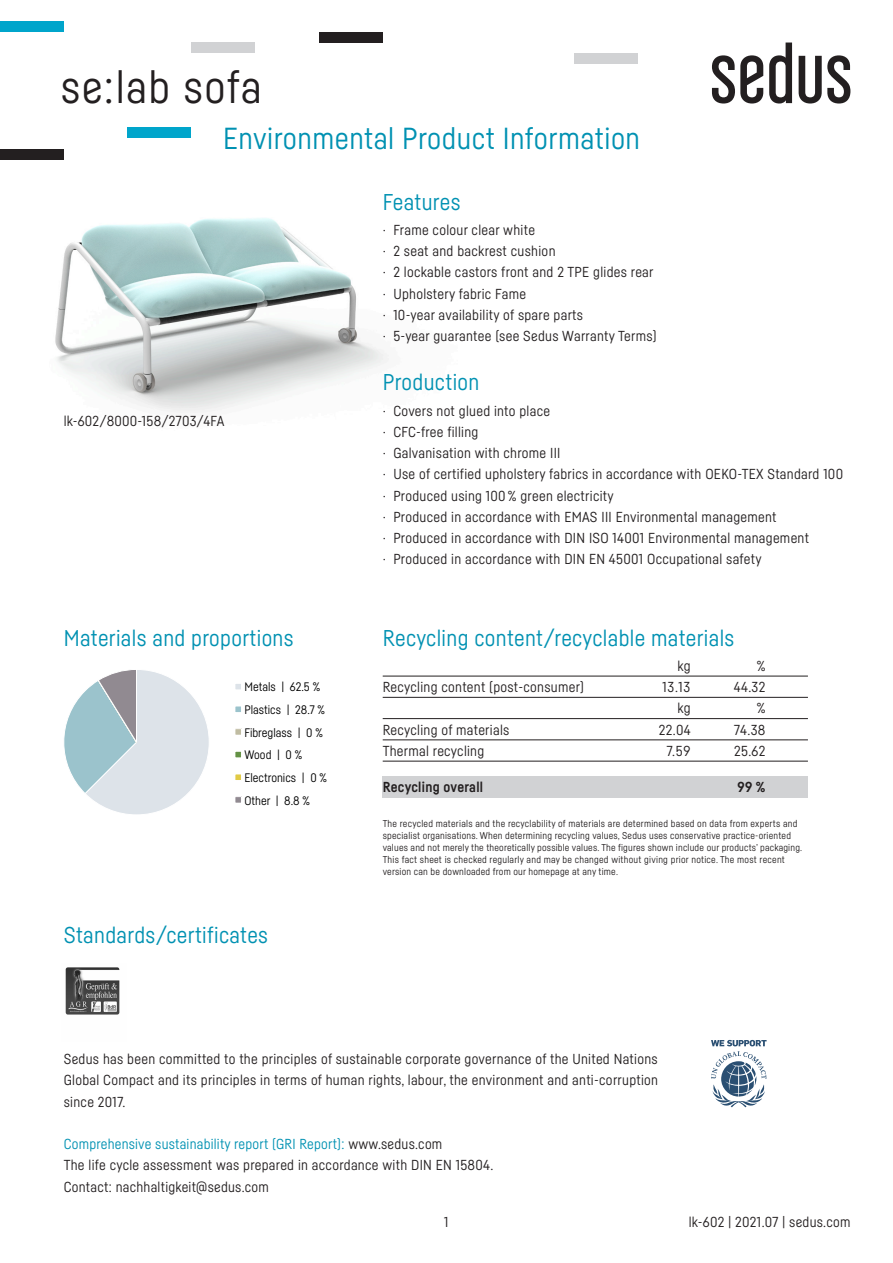
<style>
.page{position:relative;width:893px;height:1263px;background:#fff}
.page>*{position:absolute;margin:0;border:0;box-sizing:border-box;transform-origin:0 0}
.t1{font:45px "Sedus Sans";letter-spacing:.03em;color:#231f20}
.t2{font:30px "Sedus Sans";letter-spacing:.015em;color:#0091b2}
.t3{font:22.5px "Sedus Sans";letter-spacing:.015em;color:#0091b2}
.t4{font:14.25px/21.3px "Sedus Sans";letter-spacing:.02em;color:#231f20}
.t5{font:700 14.25px "Sedus Sans";letter-spacing:.02em;color:#231f20}
.t6{font:12.15px/22.6px "Sedus Sans";color:#000}
.t7{font:9.75px/12px "Sedus Sans";letter-spacing:.02em;color:#231f20}
.s1{color:#0091b2}
</style>
<div class="page">
<div style="left:383px;top:776px;width:425px;height:21px;background:#d1d2d4"></div>
<img style="left:55px;top:218px;width:334px;height:195px">
<svg style="left:712px;top:55px;width:51px;height:49px"></svg>
<svg style="left:769px;top:43px;width:23px;height:61px"></svg>
<svg style="left:799px;top:55px;width:51px;height:49px"></svg>
<img style="left:65px;top:967px;width:55px;height:48px">
<hr style="left:383px;top:676px;width:425px;height:1px;background:#231f20">
<hr style="left:383px;top:697px;width:425px;height:1px;background:#231f20">
<hr style="left:383px;top:718px;width:425px;height:1px;background:#231f20">
<hr style="left:383px;top:740px;width:425px;height:1px;background:#231f20">
<hr style="left:383px;top:761px;width:425px;height:1px;background:#231f20">
<div style="left:0;top:21px;width:64px;height:11px;background:#00a5cb"></div>
<div style="left:191px;top:43px;width:64px;height:10px;background:#d1d2d4"></div>
<div style="left:574px;top:53px;width:64px;height:11px;background:#d1d2d4"></div>
<div style="left:128px;top:128px;width:63px;height:10px;background:#00a5cb"></div>
<div style="left:0;top:149px;width:64px;height:10px;background:#231f20"></div>
<div style="left:319px;top:32px;width:64px;height:11px;background:#231f20"></div>
<svg style="left:64px;top:670px;width:178px;height:145px"></svg>
<svg style="left:711px;top:1040px;width:56px;height:67px"></svg>
<h1 class="t1" style="left:61px;top:59px;width:203px">se:lab sofa</h1>
<h2 class="t2" style="left:223px;top:120px;width:418px">Environmental Product Information</h2>
<h3 class="t3" style="left:383px;top:188px;width:79px">Features</h3>
<p class="t4" style="left:383px;top:219px;width:276px">· Frame colour clear white<br>· 2 seat and backrest cushion<br>· 2 lockable castors front and 2 TPE glides rear · Upholstery fabric Fame<br>· 10-year availability of spare parts<br>· 5-year guarantee (see Sedus Warranty Terms)</p>
<p class="t4" style="left:64px;top:410px;width:162px">lk-602/8000-158/2703/4FA</p>
<h3 class="t3" style="left:64px;top:624px;width:231px">Materials and proportions</h3>
<p class="t6" style="left:244px;top:675px;width:84px">Metals | 62.5 %<br>Plastics | 28.7 %<br>Fibreglass | 0 %<br>Wood | 0 %<br>Electronics | 0 %<br>Other | 8.8 %</p>
<h3 class="t3" style="left:64px;top:922px;width:206px">Standards/certificates</h3>
<h3 class="t3" style="left:383px;top:369px;width:98px">Production</h3>
<p class="t4" style="left:383px;top:400px;width:462px">· Covers not glued into place<br>· CFC-free filling<br>· Galvanisation with chrome III<br>· Use of certified upholstery fabrics in accordance with OEKO-TEX Standard 100 · Produced using 100 % green electricity<br>· Produced in accordance with EMAS III Environmental management<br>· Produced in accordance with DIN ISO 14001 Environmental management<br>· Produced in accordance with DIN EN 45001 Occupational safety</p>
<h3 class="t3" style="left:383px;top:624px;width:353px">Recycling content/recyclable materials</h3>
<p class="t4" style="left:678px;top:655px;width:15px">kg</p>
<p class="t4" style="left:757px;top:655px;width:10px">%</p>
<p class="t4" style="left:383px;top:676px;width:203px">Recycling content (post-consumer)</p>
<p class="t4" style="left:663px;top:676px;width:29px">13.13</p>
<p class="t4" style="left:734px;top:676px;width:33px">44.32</p>
<p class="t4" style="left:678px;top:697px;width:15px">kg</p>
<p class="t4" style="left:757px;top:697px;width:10px">%</p>
<p class="t4" style="left:383px;top:718px;width:128px">Recycling of materials</p>
<p class="t4" style="left:659px;top:718px;width:33px">22.04</p>
<p class="t4" style="left:734px;top:718px;width:33px">74.38</p>
<p class="t4" style="left:383px;top:740px;width:103px">Thermal recycling</p>
<p class="t4" style="left:666px;top:740px;width:25px">7.59</p>
<p class="t4" style="left:734px;top:740px;width:33px">25.62</p>
<p class="t5" style="left:383px;top:778px;width:102px">Recycling overall</p>
<p class="t5" style="left:737px;top:778px;width:29px">99 %</p>
<p class="t7" style="left:383px;top:817px;width:421px">The recycled materials and the recyclability of materials are determined based on data from experts and specialist organisations. When determining recycling values, Sedus uses conservative practice-oriented values and not merely the theoretically possible values. The figures shown include our products’ packaging.<br>This fact sheet is checked regularly and may be changed without giving prior notice. The most recent version can be downloaded from our homepage at any time.</p>
<p class="t4" style="left:64px;top:1048px;width:596px;text-align:justify">Sedus has been committed to the principles of sustainable corporate governance of the United Nations Global Compact and its principles in terms of human rights, labour, the environment and anti-corruption since 2017.</p>
<p class="t4" style="left:64px;top:1133px;width:431px"><span class="s1">Comprehensive sustainability report (GRI Report):</span> www.sedus.com<br>The life cycle assessment was prepared in accordance with DIN EN 15804.<br>Contact: nachhaltigkeit@sedus.com</p>
<p class="t4" style="left:444px;top:1211px;width:6px">1</p>
<p class="t4" style="left:689px;top:1211px;width:163px">lk-602 | 2021.07 | sedus.com</p>
</div>
